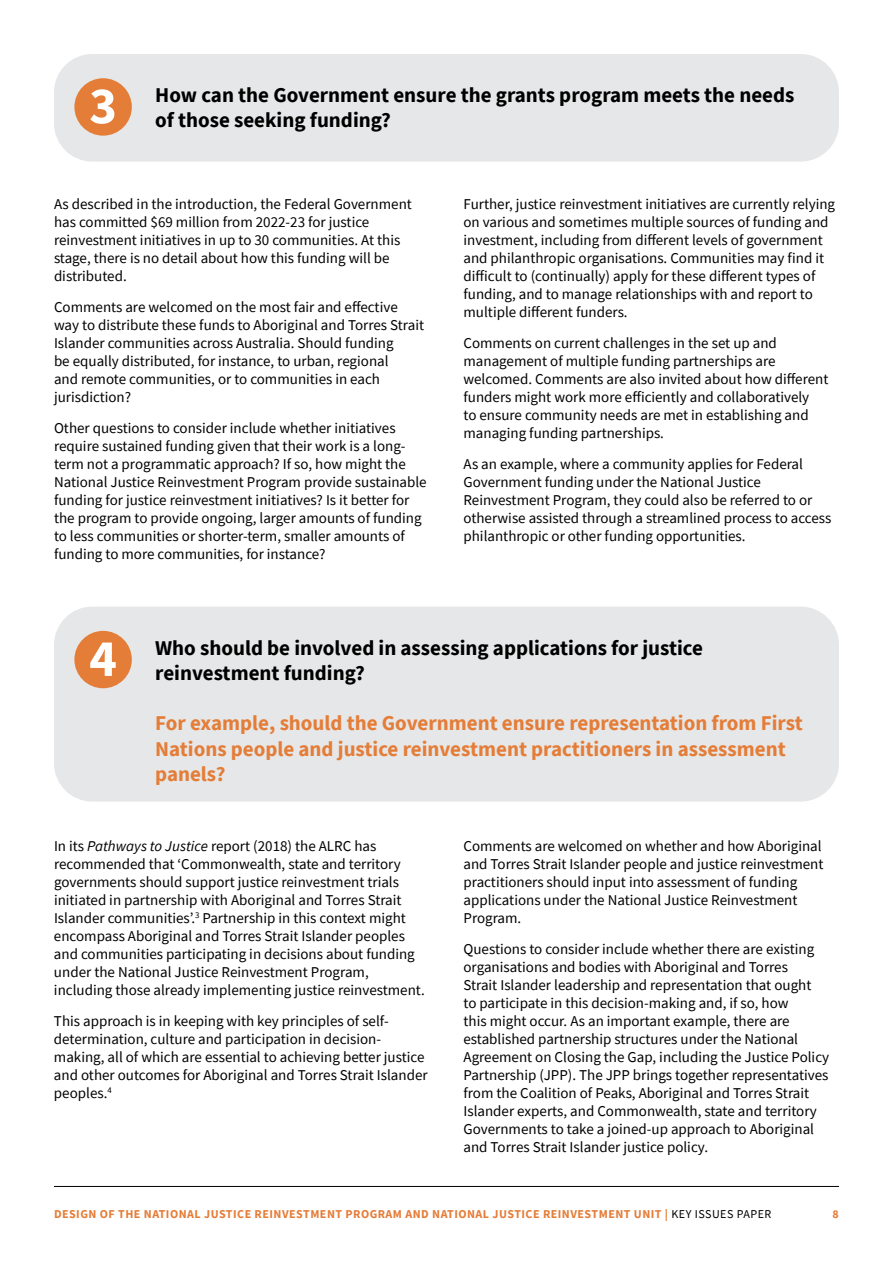
<style>
.page{position:relative;width:893px;height:1263px;background:#fff}
.page>*{position:absolute;margin:0;border:0;box-sizing:border-box;transform-origin:0 0}
.t1{font:700 52.5px "Source Sans Pro";color:#fff}
.t2{font:700 21px/25.2px "Source Sans Pro";color:#000}
.t3{font:700 21px/25.2px "Source Sans Pro";color:#e47d38}
.t4{font:15px/18px "Source Sans Pro";color:#000}
.t5{font:700 12px "Source Sans Pro";letter-spacing:.04em;color:#e47d38}
.s1{font-style:italic}
.s2{font-weight:400;color:#000}
</style>
<div class="page">
<div style="left:54px;top:54px;width:785px;height:108px;background:#e6e7e8;border-radius:38px"></div>
<div style="left:54px;top:607px;width:785px;height:194px;background:#e6e7e8;border-radius:38px"></div>
<div style="left:74px;top:78px;width:58px;height:58px;background:#e47d38;border-radius:50%"></div>
<div style="left:74px;top:631px;width:58px;height:57px;background:#e47d38;border-radius:50%"></div>
<hr style="left:54px;top:1186px;width:785px;height:1px;background:#000">
<h1 class="t1" style="left:89px;top:70px;width:29px">3</h1>
<h2 class="t2" style="left:155px;top:82px;width:641px">How can the Government ensure the grants program meets the needs of those seeking funding?</h2>
<p class="t4" style="left:54px;top:195px;width:359px">As described in the introduction, the Federal Government has committed $69 million from 2022-23 for justice reinvestment initiatives in up to 30 communities. At this stage, there is no detail about how this funding will be distributed.</p>
<p class="t4" style="left:54px;top:298px;width:372px">Comments are welcomed on the most fair and effective way to distribute these funds to Aboriginal and Torres Strait Islander communities across Australia. Should funding<br>be equally distributed, for instance, to urban, regional<br>and remote communities, or to communities in each jurisdiction?</p>
<p class="t4" style="left:54px;top:418px;width:374px">Other questions to consider include whether initiatives require sustained funding given that their work is a long&shy;term not a programmatic approach? If so, how might the National Justice Reinvestment Program provide sustainable funding for justice reinvestment initiatives? Is it better for the program to provide ongoing, larger amounts of funding to less communities or shorter-term, smaller amounts of funding to more communities, for instance?</p>
<p class="t4" style="left:463px;top:195px;width:373px">Further, justice reinvestment initiatives are currently relying on various and sometimes multiple sources of funding and investment, including from different levels of government and philanthropic organisations. Communities may find it difficult to (continually) apply for these different types of funding, and to manage relationships with and report to multiple different funders.</p>
<p class="t4" style="left:463px;top:334px;width:366px">Comments on current challenges in the set up and management of multiple funding partnerships are welcomed. Comments are also invited about how different funders might work more efficiently and collaboratively<br>to ensure community needs are met in establishing and managing funding partnerships.</p>
<p class="t4" style="left:463px;top:454px;width:369px">As an example, where a community applies for Federal Government funding under the National Justice Reinvestment Program, they could also be referred to or otherwise assisted through a streamlined process to access philanthropic or other funding opportunities.</p>
<h1 class="t1" style="left:89px;top:623px;width:29px">4</h1>
<h2 class="t2" style="left:155px;top:635px;width:549px">Who should be involved in assessing applications for justice reinvestment funding?</h2>
<h2 class="t3" style="left:155px;top:710px;width:649px">For example, should the Government ensure representation from First<br>Nations people and justice reinvestment practitioners in assessment panels?</h2>
<p class="t4" style="left:54px;top:837px;width:372px">In its <span class="s1">Pathways to Justice</span> report (2018) the ALRC has recommended that ‘Commonwealth, state and territory governments should support justice reinvestment trials initiated in partnership with Aboriginal and Torres Strait Islander communities’.<sup>3</sup> Partnership in this context might encompass Aboriginal and Torres Strait Islander peoples and communities participating in decisions about funding under the National Justice Reinvestment Program, including those already implementing justice reinvestment.</p>
<p class="t4" style="left:54px;top:1012px;width:375px">This approach is in keeping with key principles of self&shy;determination, culture and participation in decision&shy;making, all of which are essential to achieving better justice and other outcomes for Aboriginal and Torres Strait Islander peoples.<sup>4</sup></p>
<p class="t4" style="left:463px;top:837px;width:362px">Comments are welcomed on whether and how Aboriginal and Torres Strait Islander people and justice reinvestment practitioners should input into assessment of funding applications under the National Justice Reinvestment Program.</p>
<p class="t4" style="left:463px;top:940px;width:367px">Questions to consider include whether there are existing organisations and bodies with Aboriginal and Torres<br>Strait Islander leadership and representation that ought<br>to participate in this decision-making and, if so, how<br>this might occur. As an important example, there are established partnership structures under the National Agreement on Closing the Gap, including the Justice Policy Partnership (JPP). The JPP brings together representatives from the Coalition of Peaks, Aboriginal and Torres Strait Islander experts, and Commonwealth, state and territory Governments to take a joined-up approach to Aboriginal and Torres Strait Islander justice policy.</p>
<p class="t5" style="left:54px;top:1206px;width:719px">DESIGN OF THE NATIONAL JUSTICE REINVESTMENT PROGRAM AND NATIONAL JUSTICE REINVESTMENT UNIT | <span class="s2">KEY ISSUES PAPER</span></p>
<p class="t5" style="left:833px;top:1206px;width:8px">8</p>
</div>
